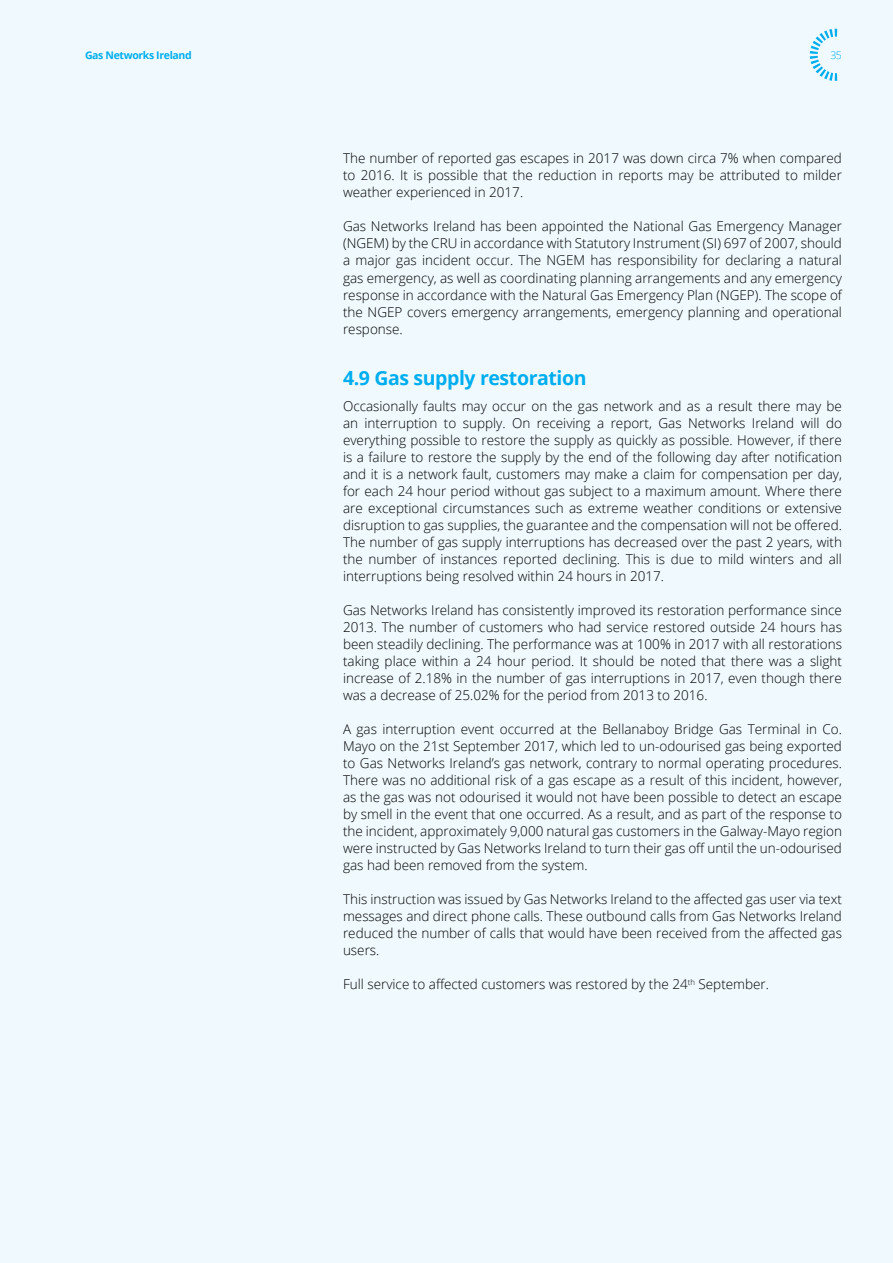
<style>
.page{position:relative;width:893px;height:1263px;background:#eff9fe}
.page>*{position:absolute;margin:0;border:0;box-sizing:border-box;transform-origin:0 0}
.t1{font:700 19.5px "Open Sans";letter-spacing:-.02em;color:#00aeef}
.t2{font:300 13.5px/17px "Open Sans";color:#000;text-align:justify}
.t3{font:700 10.5px "Open Sans";letter-spacing:-.035em;color:#00aeef}
.t4{font:300 10.5px "Open Sans";color:#00aeef}
</style>
<div class="page">
<svg style="left:810px;top:29px;width:27px;height:52px"></svg>
<p class="t3" style="left:85px;top:48px;width:108px">Gas Networks Ireland</p>
<p class="t4" style="left:830px;top:48px;width:13px">35</p>
<p class="t2" style="left:343px;top:150px;width:500px">The number of reported gas escapes in 2017 was down circa 7% when compared to 2016. It is possible that the reduction in reports may be attributed to milder weather experienced in 2017.</p>
<p class="t2" style="left:343px;top:218px;width:500px">Gas Networks Ireland has been appointed the National Gas Emergency Manager (NGEM) by the CRU in accordance with Statutory Instrument (SI) 697 of 2007, should a major gas incident occur. The NGEM has responsibility for declaring a natural gas emergency, as well as coordinating planning arrangements and any emergency response in accordance with the Natural Gas Emergency Plan (NGEP). The scope of the NGEP covers emergency arrangements, emergency planning and operational response.</p>
<h1 class="t1" style="left:343px;top:364px;width:245px">4.9 Gas supply restoration</h1>
<p class="t2" style="left:343px;top:397px;width:500px">Occasionally faults may occur on the gas network and as a result there may be an interruption to supply. On receiving a report, Gas Networks Ireland will do everything possible to restore the supply as quickly as possible. However, if there is a failure to restore the supply by the end of the following day after notification and it is a network fault, customers may make a claim for compensation per day, for each 24 hour period without gas subject to a maximum amount. Where there are exceptional circumstances such as extreme weather conditions or extensive disruption to gas supplies, the guarantee and the compensation will not be offered.<br>The number of gas supply interruptions has decreased over the past 2 years, with the number of instances reported declining. This is due to mild winters and all interruptions being resolved within 24 hours in 2017.</p>
<p class="t2" style="left:343px;top:601px;width:500px">Gas Networks Ireland has consistently improved its restoration performance since 2013. The number of customers who had service restored outside 24 hours has been steadily declining. The performance was at 100% in 2017 with all restorations taking place within a 24 hour period. It should be noted that there was a slight increase of 2.18% in the number of gas interruptions in 2017, even though there was a decrease of 25.02% for the period from 2013 to 2016.</p>
<p class="t2" style="left:343px;top:720px;width:500px">A gas interruption event occurred at the Bellanaboy Bridge Gas Terminal in Co.<br>Mayo on the 21st September 2017, which led to un-odourised gas being exported to Gas Networks Ireland’s gas network, contrary to normal operating procedures.<br>There was no additional risk of a gas escape as a result of this incident, however, as the gas was not odourised it would not have been possible to detect an escape by smell in the event that one occurred. As a result, and as part of the response to the incident, approximately 9,000 natural gas customers in the Galway-Mayo region were instructed by Gas Networks Ireland to turn their gas off until the un-odourised gas had been removed from the system.</p>
<p class="t2" style="left:343px;top:890px;width:500px">This instruction was issued by Gas Networks Ireland to the affected gas user via text messages and direct phone calls. These outbound calls from Gas Networks Ireland reduced the number of calls that would have been received from the affected gas users.</p>
<p class="t2" style="left:343px;top:975px;width:428px">Full service to affected customers was restored by the 24<sup>th</sup> September.</p>
</div>
